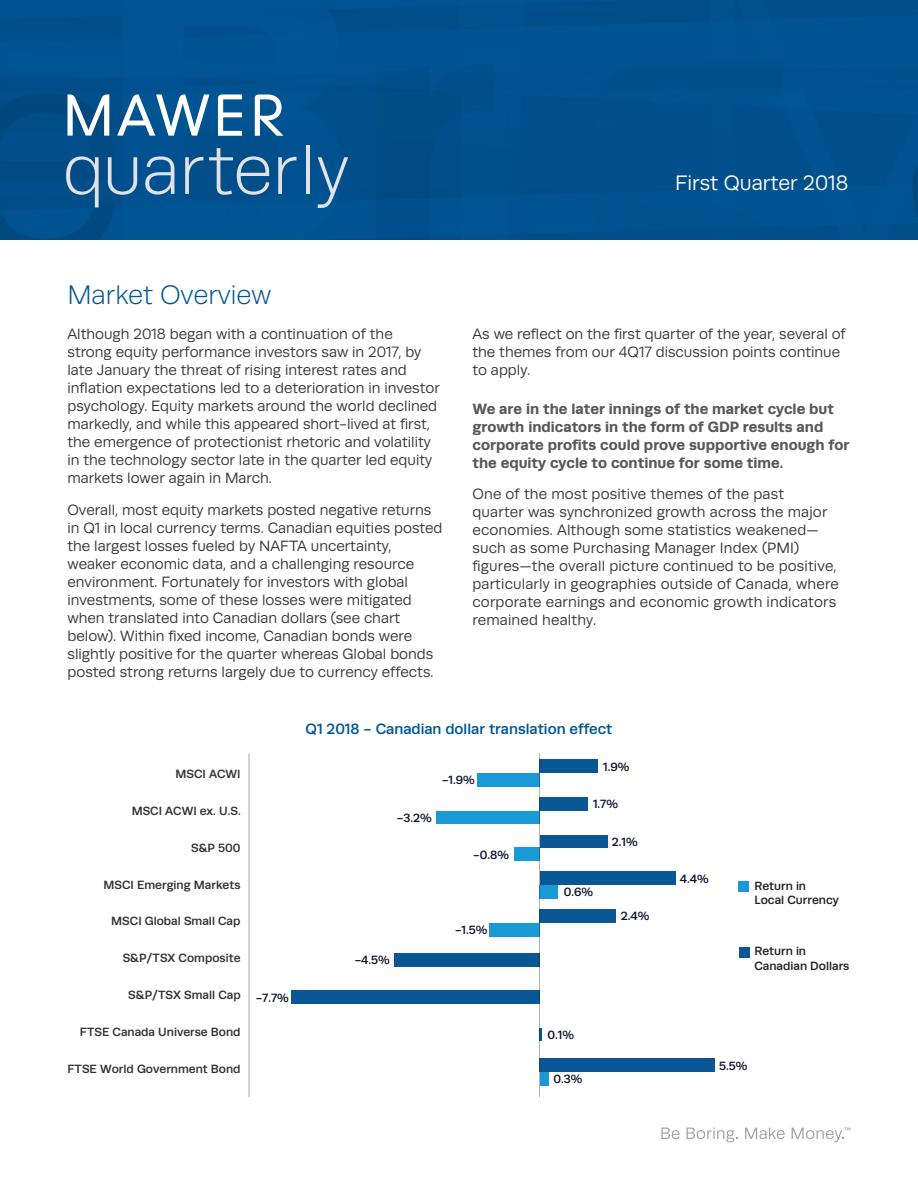
<style>
.page{position:relative;width:918px;height:1188px;background:#fff}
.page>*{position:absolute;margin:0;border:0;box-sizing:border-box;transform-origin:0 0}
.Section_Title{font:300 70.5px "Runda";color:#e1e1e6}
.Section_Title-2{font:300 27px "Runda";color:#005594}
.As_at_-_Cover_pg{font:21px "Runda";color:#fff}
.Body_Text{font:15px/18px "Runda";color:#363536}
.Body_bold{font:700 15px/18px "Runda";color:#57585a}
.Chart_header_title{font:500 15px "Runda";color:#005594}
.t1{font:500 12px "Runda";color:#312f30}
.t2{font:500 12px "Runda";color:#0d102f}
.t3{font:500 12px/14.4px "Runda";color:#231f20}
</style>
<div class="page">
<svg style="left:662px;top:1128px;width:18px;height:11px"></svg>
<svg style="left:687px;top:1128px;width:50px;height:14px"></svg>
<svg style="left:745px;top:1128px;width:40px;height:11px"></svg>
<svg style="left:792px;top:1128px;width:58px;height:14px"></svg>
<div style="left:0;top:0;width:918px;height:239px;background:#00518f"></div>
<svg style="left:68px;top:94px;width:41px;height:42px"></svg>
<svg style="left:255px;top:94px;width:28px;height:42px"></svg>
<svg style="left:218px;top:94px;width:24px;height:42px"></svg>
<svg style="left:117px;top:94px;width:92px;height:42px"></svg>
<div style="left:540px;top:1072px;width:8px;height:13px;background:#199ad7"></div>
<div style="left:540px;top:1058px;width:175px;height:14px;background:#0b5795"></div>
<svg style="left:540px;top:1029px;width:2px;height:12px"></svg>
<div style="left:291px;top:991px;width:249px;height:13px;background:#0b5795"></div>
<div style="left:394px;top:953px;width:146px;height:14px;background:#0b5795"></div>
<div style="left:489px;top:923px;width:51px;height:13px;background:#199ad7"></div>
<div style="left:540px;top:909px;width:76px;height:14px;background:#0b5795"></div>
<div style="left:540px;top:885px;width:18px;height:14px;background:#199ad7"></div>
<div style="left:540px;top:871px;width:135px;height:14px;background:#0b5795"></div>
<div style="left:514px;top:847px;width:26px;height:14px;background:#199ad7"></div>
<div style="left:540px;top:835px;width:68px;height:12px;background:#0b5795"></div>
<div style="left:436px;top:811px;width:104px;height:13px;background:#199ad7"></div>
<div style="left:540px;top:798px;width:48px;height:13px;background:#0b5795"></div>
<div style="left:477px;top:773px;width:63px;height:14px;background:#199ad7"></div>
<div style="left:540px;top:760px;width:58px;height:13px;background:#0b5795"></div>
<hr style="left:539px;top:753px;width:1px;height:344px;background:#211e1e">
<hr style="left:249px;top:753px;width:1px;height:344px;background:#211e1e">
<div style="left:740px;top:947px;width:10px;height:10px;background:#0b5795"></div>
<div style="left:738px;top:882px;width:10px;height:10px;background:#199ad7"></div>
<p class="Section_Title" style="left:63px;top:132px;width:288px">quarterly</p>
<p class="Section_Title-2" style="left:68px;top:280px;width:205px">Market Overview</p>
<p class="Body_Text" style="left:68px;top:325px;width:374px">Although 2018 began with a continuation of the strong equity performance investors saw in 2017, by late January the threat of rising interest rates and inflation expectations led to a deterioration in investor psychology. Equity markets around the world declined markedly, and while this appeared short-lived at first, the emergence of protectionist rhetoric and volatility in the technology sector late in the quarter led equity markets lower again in March.</p>
<p class="Body_Text" style="left:68px;top:500px;width:377px">Overall, most equity markets posted negative returns in Q1 in local currency terms. Canadian equities posted the largest losses fueled by NAFTA uncertainty, weaker economic data, and a challenging resource environment. Fortunately for investors with global investments, some of these losses were mitigated when translated into Canadian dollars (see chart below). Within fixed income, Canadian bonds were slightly positive for the quarter whereas Global bonds posted strong returns largely due to currency effects.</p>
<p class="As_at_-_Cover_pg" style="left:675px;top:171px;width:175px">First Quarter 2018</p>
<p class="Body_Text" style="left:472px;top:325px;width:375px">As we reflect on the first quarter of the year, several of the themes from our 4Q17 discussion points continue to apply.</p>
<p class="Body_bold" style="left:472px;top:399px;width:379px">We are in the later innings of the market cycle but growth indicators in the form of GDP results and corporate profits could prove supportive enough for the equity cycle to continue for some time.</p>
<p class="Body_Text" style="left:472px;top:485px;width:368px">One of the most positive themes of the past quarter was synchronized growth across the major economies. Although some statistics weakened— such as some Purchasing Manager Index (PMI) figures—the overall picture continued to be positive, particularly in geographies outside of Canada, where corporate earnings and economic growth indicators remained healthy.</p>
<p class="Chart_header_title" style="left:306px;top:720px;width:308px">Q1 2018 - Canadian dollar translation effect</p>
<p class="t1" style="left:176px;top:767px;width:67px">MSCI ACWI</p>
<p class="t2" style="left:442px;top:773px;width:34px">-1.9%</p>
<p class="t2" style="left:603px;top:760px;width:28px">1.9%</p>
<p class="t1" style="left:132px;top:804px;width:111px">MSCI ACWI ex. U.S.</p>
<p class="t2" style="left:397px;top:811px;width:36px">-3.2%</p>
<p class="t2" style="left:593px;top:797px;width:26px">1.7%</p>
<p class="t1" style="left:191px;top:841px;width:51px">S&amp;P 500</p>
<p class="t2" style="left:473px;top:848px;width:37px">-0.8%</p>
<p class="t2" style="left:612px;top:835px;width:27px">2.1%</p>
<p class="t1" style="left:104px;top:878px;width:138px">MSCI Emerging Markets</p>
<p class="t2" style="left:564px;top:885px;width:31px">0.6%</p>
<p class="t2" style="left:680px;top:872px;width:31px">4.4%</p>
<p class="t3" style="left:754px;top:879px;width:86px">Return in<br>Local Currency</p>
<p class="t1" style="left:111px;top:914px;width:131px">MSCI Global Small Cap</p>
<p class="t2" style="left:455px;top:923px;width:34px">-1.5%</p>
<p class="t2" style="left:621px;top:909px;width:30px">2.4%</p>
<p class="t1" style="left:123px;top:951px;width:119px">S&amp;P/TSX Composite</p>
<p class="t2" style="left:355px;top:953px;width:37px">-4.5%</p>
<p class="t3" style="left:754px;top:944px;width:96px">Return in<br>Canadian Dollars</p>
<p class="t1" style="left:128px;top:988px;width:114px">S&amp;P/TSX Small Cap</p>
<p class="t2" style="left:256px;top:991px;width:35px">-7.7%</p>
<p class="t1" style="left:80px;top:1025px;width:162px">FTSE Canada Universe Bond</p>
<p class="t2" style="left:548px;top:1028px;width:28px">0.1%</p>
<p class="t1" style="left:68px;top:1062px;width:175px">FTSE World Government Bond</p>
<p class="t2" style="left:553px;top:1072px;width:31px">0.3%</p>
<p class="t2" style="left:719px;top:1059px;width:30px">5.5%</p>
</div>
